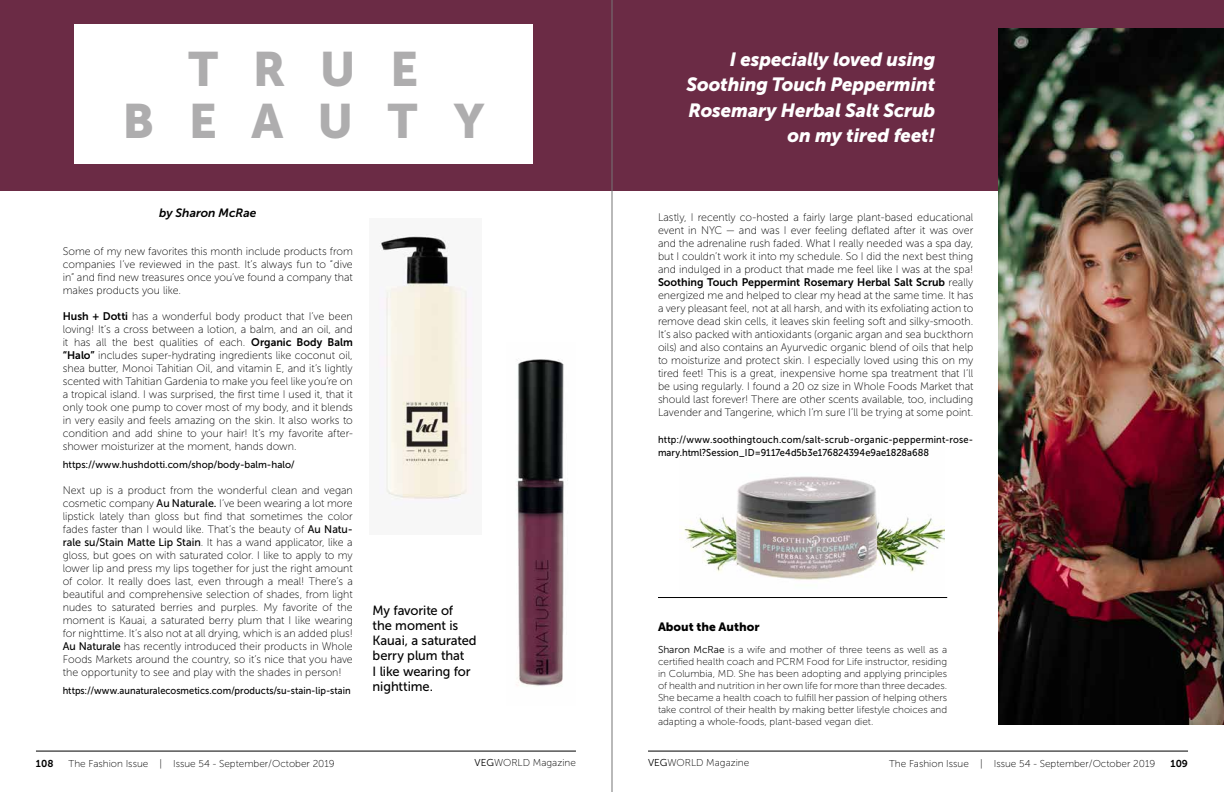
<style>
.page{position:relative;width:1224px;height:792px;background:#fff}
.page>*{position:absolute;margin:0;border:0;box-sizing:border-box;transform-origin:0 0}
.t1{font:48px/52px "Museo Sans 900";letter-spacing:.72em;color:#aeadae;text-align:center}
.t2{font:italic 19px/25.3px "Museo Sans 900";letter-spacing:-.005em;color:#fff;text-align:right}
.t3{font:13.3px/15.1px "Museo Sans 500";letter-spacing:-.005em;color:#000}
.t4{font:12px "Museo Sans 900";color:#000}
.t5{font:italic 12px "Museo Sans 700";color:#000}
.t6{font:11px/13px "Museo Sans 100";color:#000;text-align:justify}
.t7{font:11px "Museo Sans 700";color:#000}
.t8{font:10px/12px "Museo Sans 100";color:#000;text-align:justify}
.t9{font:10px/13px "Museo Sans 500";letter-spacing:.005em;color:#000;scale:.93 1}
.t10{font:10px "Museo Sans 500";letter-spacing:.005em;color:#000}
.t11{font:10px "Museo Sans 700";color:#000}
.s1{font-family:"Museo Sans 700"}
.s2{font-family:"Museo Sans 500"}
.s3{font-family:"Museo Sans 100"}
.s4{font-family:"Museo Sans 300"}
</style>
<div class="page">
<div style="left:0;top:0;width:1224px;height:191px;background:#6b2b45"></div>
<div style="left:74px;top:24px;width:459px;height:140px;background:#fff"></div>
<img style="left:379px;top:234px;width:93px;height:266px">
<img style="left:516px;top:359px;width:52px;height:327px">
<img style="left:680px;top:476px;width:264px;height:104px">
<img style="left:999px;top:29px;width:225px;height:695px">
<hr style="left:658px;top:597px;width:289px;height:1px;background:#000">
<hr style="left:36px;top:751px;width:540px;height:1px;background:#000">
<hr style="left:648px;top:751px;width:540px;height:1px;background:#000">
<hr style="left:612px;top:0;width:1px;height:792px;background:#757575">
<h1 class="t1" style="left:123px;top:43px;width:363px">TRUE<br>BEAUTY</h1>
<p class="t5" style="left:159px;top:206px;width:99px">by Sharon McRae</p>
<p class="t6" style="left:63px;top:245px;width:292px">Some of my new favorites this month include products from companies I’ve reviewed in the past. It’s always fun to “dive in” and find new treasures once you’ve found a company that makes products you like.</p>
<p class="t6" style="left:63px;top:310px;width:292px"><span class="s1">Hush + Dotti</span> has a wonderful body product that I’ve been loving! It’s a cross between a lotion, a balm, and an oil, and it has all the best qualities of each. <span class="s1">Organic Body Balm “Halo”</span> includes super-hydrating ingredients like coconut oil, shea butter, Monoi Tahitian Oil, and vitamin E, and it’s lightly scented with Tahitian Gardenia to make you feel like you’re on a tropical island. I was surprised, the first time I used it, that it only took one pump to cover most of my body, and it blends in very easily and feels amazing on the skin. It also works to condition and add shine to your hair! It’s my favorite after&shy;shower moisturizer at the moment, hands down.</p>
<p class="t10" style="left:63px;top:459px;width:234px">https://www.hushdotti.com/shop/body-balm-halo/</p>
<p class="t6" style="left:63px;top:484px;width:292px">Next up is a product from the wonderful clean and vegan cosmetic company <span class="s2">Au Naturale.</span> I’ve been wearing a lot more lipstick lately than gloss but find that sometimes the color fades faster than I would like. That’s the beauty of <span class="s2">Au Natu&shy;rale su/Stain Matte Lip Stain</span>. It has a wand applicator, like a gloss, but goes on with saturated color. I like to apply to my lower lip and press my lips together for just the right amount of color. It really does last, even through a meal! There’s a beautiful and comprehensive selection of shades, from light nudes to saturated berries and purples. My favorite of the moment is Kauai, a saturated berry plum that I like wearing for nighttime. It’s also not at all drying, which is an added plus!<br><span class="s2">Au Naturale</span> has recently introduced their products in Whole Foods Markets around the country, so it’s nice that you have the opportunity to see and play with the shades in person!</p>
<p class="t9" style="left:63px;top:684px;width:311px">https://www.aunaturalecosmetics.com/products/su-stain-lip-stain</p>
<p class="t3" style="left:373px;top:603px;width:106px">My favorite of<br>the moment is<br>Kauai, a saturated berry plum that<br>I like wearing for nighttime.</p>
<h2 class="t2" style="left:687px;top:47px;width:250px">I especially loved using<br>Soothing Touch Peppermint<br>Rosemary Herbal Salt Scrub on my tired feet!</h2>
<p class="t6" style="left:658px;top:211px;width:317px">Lastly, I recently co-hosted a fairly large plant-based educational event in NYC — and was I ever feeling deflated after it was over and the adrenaline rush faded. What I really needed was a spa day, but I couldn’t work it into my schedule. So I did the next best thing and indulged in a product that made me feel like I was at the spa!</p>
<p class="t7" style="left:658px;top:276px;width:317px">Soothing Touch Peppermint Rosemary Herbal Salt Scrub <span class="s3">really</span></p>
<p class="t6" style="left:658px;top:289px;width:317px">energized me and helped to clear my head at the same time. It has a very pleasant feel, not at all harsh, and with its exfoliating action to remove dead skin cells, it leaves skin feeling soft and silky-smooth.<br>It’s also packed with antioxidants (organic argan and sea buckthorn oils) and also contains an Ayurvedic organic blend of oils that help to moisturize and protect skin. I especially loved using this on my tired feet! This is a great, inexpensive home spa treatment that I’ll be using regularly. I found a 20 oz size in Whole Foods Market that should last forever! There are other scents available, too, including Lavender and Tangerine, which I’m sure I’ll be trying at some point.</p>
<p class="t9" style="left:658px;top:433px;width:341px">http://www.soothingtouch.com/salt-scrub-organic-peppermint-rose&shy;mary.html?Session_ID=9117e4d5b3e176824394e9ae1828a688</p>
<p class="t4" style="left:658px;top:620px;width:103px">About the Author</p>
<p class="t8" style="left:658px;top:643px;width:291px"><span class="s4">Sharon McRae</span> is a wife and mother of three teens as well as a certified health coach and PCRM Food for Life instructor, residing in Columbia, MD. She has been adopting and applying principles of health and nutrition in her own life for more than three decades.<br>She became a health coach to fulfill her passion of helping others take control of their health by making better lifestyle choices and adapting a whole-foods, plant-based vegan diet.</p>
<p class="t11" style="left:36px;top:758px;width:19px">108</p>
<p class="t8" style="left:69px;top:758px;width:268px">The Fashion Issue | Issue 54 - September/October 2019</p>
<p class="t8" style="left:475px;top:757px;width:103px"><span class="s4">VEG</span>WORLD Magazine</p>
<p class="t8" style="left:648px;top:757px;width:103px"><span class="s4">VEG</span>WORLD Magazine</p>
<p class="t8" style="left:889px;top:758px;width:268px">The Fashion Issue | Issue 54 - September/October 2019</p>
<p class="t11" style="left:1171px;top:758px;width:19px">109</p>
</div>
